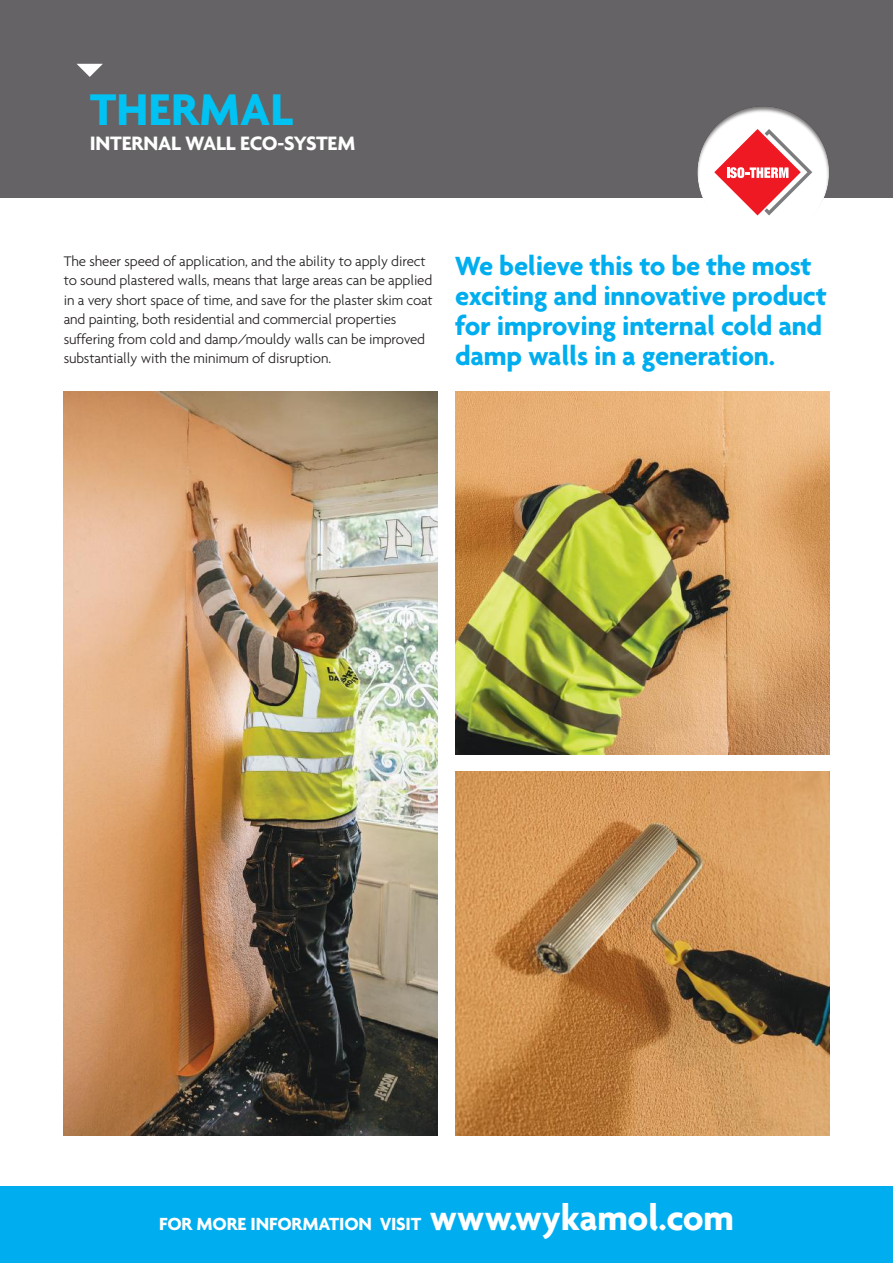
<style>
.page{position:relative;width:893px;height:1263px;background:#fff}
.page>*{position:absolute;margin:0;border:0;box-sizing:border-box;transform-origin:0 0}
.t1{font:700 48px "Agenda";color:#00c3f4}
.t2{font:700 28.5px/30px "Agenda";letter-spacing:-.01em;color:#00aeef}
.t3{font:700 21px "Agenda";letter-spacing:-.01em;color:#fff}
.t4{font:700 19.05px "Agenda";letter-spacing:-.01em;color:#fff}
.t5{font:300 15px/19.5px "Agenda";letter-spacing:-.01em;color:#241f1f}
.s1{font-size:37.95px}
</style>
<div class="page">
<div style="left:0;top:1186px;width:893px;height:77px;background:#00aeef"></div>
<div style="left:0;top:0;width:893px;height:198px;background:#656365"></div>
<img style="left:64px;top:391px;width:374px;height:744px">
<img style="left:455px;top:772px;width:374px;height:363px">
<img style="left:455px;top:391px;width:374px;height:364px">
<div style="left:697px;top:105px;width:135px;height:135px;background:#241f1f;opacity:.6"></div>
<svg style="left:77px;top:64px;width:26px;height:13px"></svg>
<h1 class="t1" style="left:90px;top:80px;width:205px">THERMAL</h1>
<h3 class="t3" style="left:90px;top:130px;width:267px">INTERNAL WALL ECO-SYSTEM</h3>
<p class="t5" style="left:64px;top:251px;width:370px">The sheer speed of application, and the ability to apply direct to sound plastered walls, means that large areas can be applied in a very short space of time, and save for the plaster skim coat and painting, both residential and commercial properties suffering from cold and damp/mouldy walls can be improved substantially with the minimum of disruption.</p>
<h2 class="t2" style="left:455px;top:251px;width:373px">We believe this to be the most exciting and innovative product for improving internal cold and damp walls in a generation.</h2>
<p class="t4" style="left:159px;top:1212px;width:576px">FOR MORE INFORMATION VISIT <span class="s1">www.wykamol.com</span></p>
</div>
